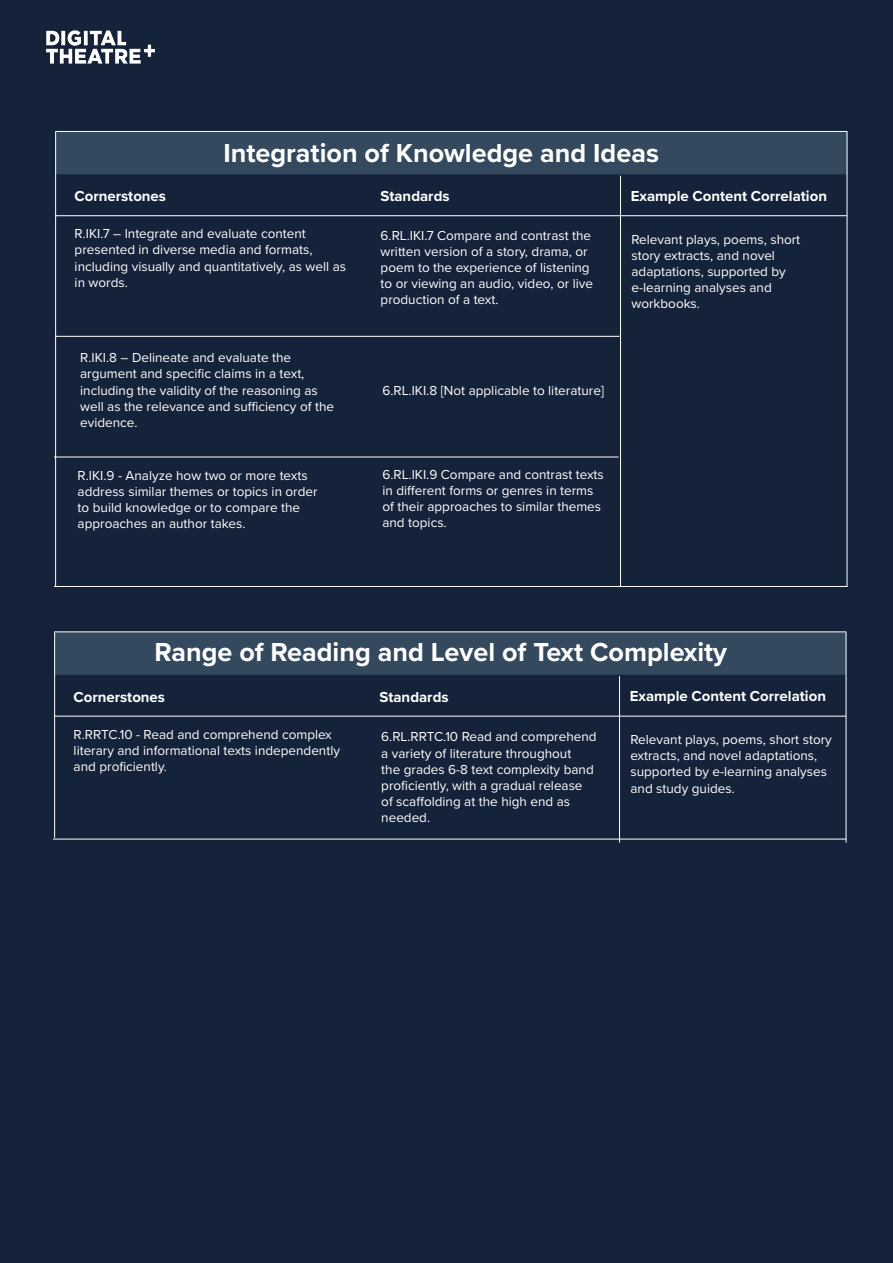
<style>
.page{position:relative;width:893px;height:1263px;background:#14233a}
.page>*{position:absolute;margin:0;border:0;box-sizing:border-box;transform-origin:0 0}
.t1{font:700 27px "Proxima Nova";color:#fff}
.t2{font:700 15px "Proxima Nova";color:#fff}
.t3{font:13.5px/16.2px "Proxima Nova";color:#fff}
</style>
<div class="page">
<img style="left:47px;top:29px;width:107px;height:35px">
<div style="left:55px;top:132px;width:792px;height:42px;background:#34495e"></div>
<hr style="left:847px;top:132px;width:1px;height:455px;background:#fff">
<hr style="left:55px;top:132px;width:1px;height:455px;background:#fff">
<hr style="left:55px;top:131px;width:792px;height:1px;background:#fff">
<hr style="left:55px;top:215px;width:792px;height:1px;background:#fff">
<hr style="left:620px;top:176px;width:1px;height:411px;background:#fff">
<hr style="left:55px;top:336px;width:565px;height:1px;background:#fff">
<hr style="left:54px;top:457px;width:565px;height:1px;background:#fff">
<hr style="left:54px;top:586px;width:793px;height:1px;background:#fff">
<div style="left:54px;top:632px;width:792px;height:43px;background:#34495e;border:2px solid #34495e"></div>
<hr style="left:846px;top:632px;width:1px;height:211px;background:#fff">
<hr style="left:54px;top:632px;width:1px;height:206px;background:#fff">
<hr style="left:54px;top:631px;width:792px;height:1px;background:#fff">
<hr style="left:54px;top:716px;width:792px;height:1px;background:#fff">
<hr style="left:619px;top:676px;width:1px;height:167px;background:#fff">
<hr style="left:53px;top:839px;width:793px;height:1px;background:#fff">
<h1 class="t1" style="left:223px;top:133px;width:437px">Integration of Knowledge and Ideas</h1>
<p class="t2" style="left:74px;top:185px;width:93px">Cornerstones</p>
<p class="t2" style="left:631px;top:185px;width:198px">Example Content Correlation</p>
<p class="t3" style="left:75px;top:225px;width:273px">R.IKI.7 – Integrate and evaluate content presented in diverse media and formats, including visually and quantitatively, as well as in words.</p>
<p class="t3" style="left:631px;top:230px;width:170px">Relevant plays, poems, short story extracts, and novel adaptations, supported by e-learning analyses and workbooks.</p>
<p class="t2" style="left:381px;top:185px;width:71px">Standards</p>
<p class="t3" style="left:381px;top:226px;width:214px">6.RL.IKI.7 Compare and contrast the written version of a story, drama, or poem to the experience of listening to or viewing an audio, video, or live production of a text.</p>
<p class="t3" style="left:80px;top:349px;width:255px">R.IKI.8 – Delineate and evaluate the argument and specific claims in a text, including the validity of the reasoning as well as the relevance and sufficiency of the evidence.</p>
<p class="t3" style="left:382px;top:382px;width:223px">6.RL.IKI.8 [Not applicable to literature]</p>
<p class="t3" style="left:78px;top:467px;width:241px">R.IKI.9 - Analyze how two or more texts address similar themes or topics in order to build knowledge or to compare the approaches an author takes.</p>
<p class="t3" style="left:382px;top:466px;width:223px">6.RL.IKI.9 Compare and contrast texts in different forms or genres in terms of their approaches to similar themes and topics.</p>
<h1 class="t1" style="left:155px;top:632px;width:574px">Range of Reading and Level of Text Complexity</h1>
<p class="t2" style="left:73px;top:685px;width:93px">Cornerstones</p>
<p class="t2" style="left:630px;top:685px;width:198px">Example Content Correlation</p>
<p class="t3" style="left:74px;top:725px;width:268px">R.RRTC.10 - Read and comprehend complex literary and informational texts independently and proficiently.</p>
<p class="t3" style="left:630px;top:731px;width:203px">Relevant plays, poems, short story extracts, and novel adaptations, supported by e-learning analyses and study guides.</p>
<p class="t2" style="left:380px;top:685px;width:71px">Standards</p>
<p class="t3" style="left:381px;top:728px;width:217px">6.RL.RRTC.10 Read and comprehend a variety of literature throughout<br>the grades 6-8 text complexity band proficiently, with a gradual release of scaffolding at the high end as needed.</p>
</div>
